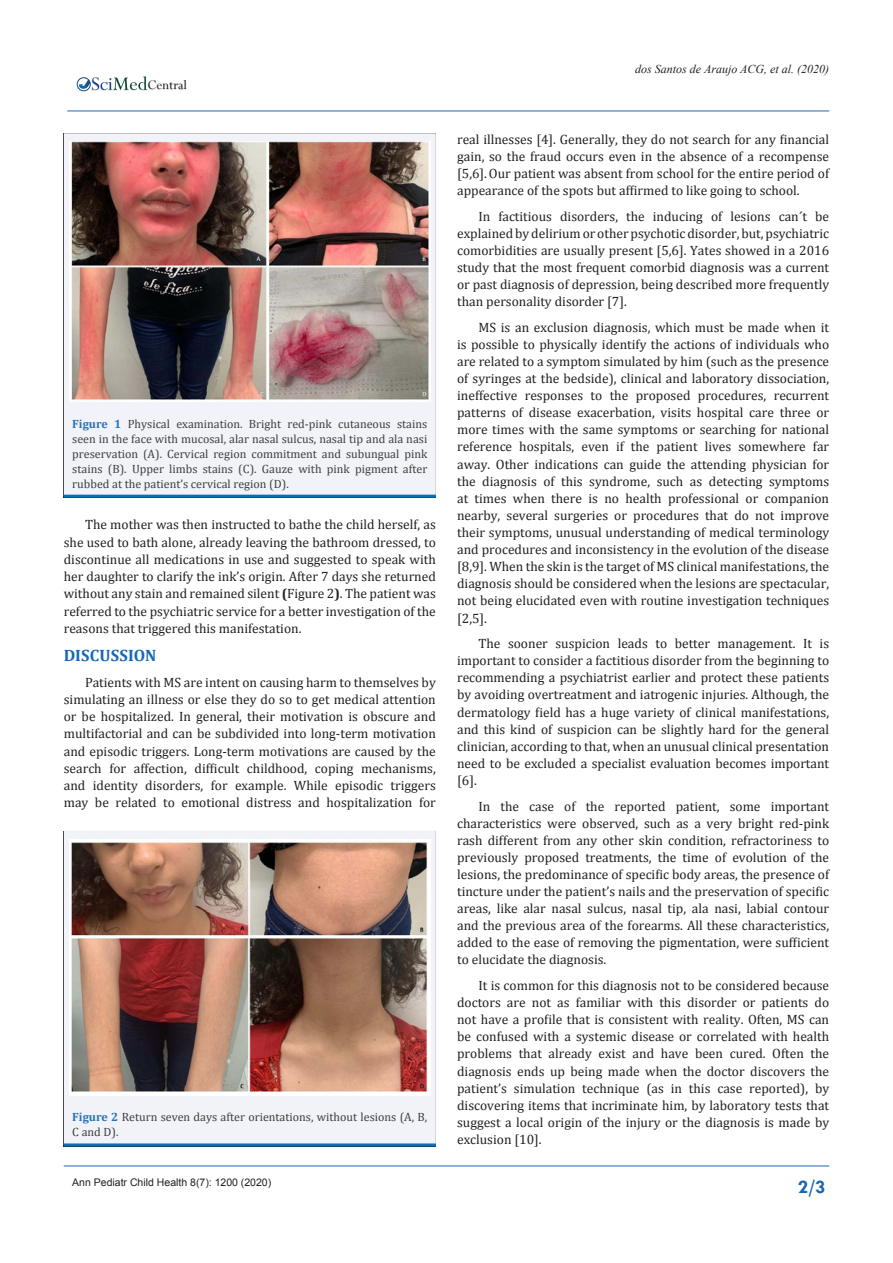
<style>
.page{position:relative;width:893px;height:1263px;background:#fff}
.page>*{position:absolute;margin:0;border:0;box-sizing:border-box;transform-origin:0 0}
.t1{font:700 19.5px "Tw Cen";color:#1768b4}
.t2{font:700 16.5px "Cambria";letter-spacing:.01em;color:#1768b4}
.t3{font:14.55px "Perpetua";color:#211e1e}
.t4{font:13.5px/17.1px "Cambria";color:#231f20;text-align:justify}
.t5{font:12px/15px "Cambria";color:#3e3e3f;text-align:justify}
.t6{font:italic 12px "Times New Roman";color:#231f20}
.t7{font:10.5px "Arial";color:#231f20}
.s1{font-weight:700;color:#2a71b8}
.s2{font-weight:700}
</style>
<div class="page">
<img style="left:92px;top:80px;width:95px;height:11px">
<div style="left:77px;top:77px;width:14px;height:14px;border:1px solid #074d7c;border-radius:50%"></div>
<svg style="left:79px;top:76px;width:68px;height:14px"></svg>
<hr style="left:64px;top:1166px;width:765px;height:1px;background:#1768b4">
<hr style="left:67px;top:111px;width:762px;height:1px;background:#1768b4">
<div style="left:64px;top:133px;width:372px;height:362px;background:#f1f3f9"></div>
<hr style="left:64px;top:495px;width:372px;height:3px;background:#0072bc">
<img style="left:69px;top:142px;width:361px;height:259px">
<div style="left:64px;top:831px;width:372px;height:312px;background:#f1f3f9"></div>
<hr style="left:64px;top:1143px;width:372px;height:3px;background:#0072bc">
<img style="left:69px;top:839px;width:361px;height:256px">
<p class="t3" style="left:148px;top:76px;width:41px">Central</p>
<p class="t5" style="left:72px;top:416px;width:357px"><span class="s1">Figure 1</span> Physical examination. Bright red-pink cutaneous stains seen in the face with mucosal, alar nasal sulcus, nasal tip and ala nasi preservation (A). Cervical region commitment and subungual pink stains (B). Upper limbs stains (C). Gauze with pink pigment after rubbed at the patient’s cervical region (D).</p>
<p class="t4" style="left:64px;top:516px;width:374px;text-indent:21px">The mother was then instructed to bathe the child herself, as she used to bath alone, already leaving the bathroom dressed, to discontinue all medications in use and suggested to speak with her daughter to clarify the ink’s origin. After 7 days she returned without any stain and remained silent <span class="s2">(</span>Figure 2<span class="s2">)</span>. The patient was referred to the psychiatric service for a better investigation of the reasons that triggered this manifestation.</p>
<p class="t2" style="left:64px;top:644px;width:94px">DISCUSSION</p>
<p class="t4" style="left:64px;top:673px;width:374px;text-indent:21px">Patients with MS are intent on causing harm to themselves by simulating an illness or else they do so to get medical attention or be hospitalized. In general, their motivation is obscure and multifactorial and can be subdivided into long-term motivation and episodic triggers. Long-term motivations are caused by the search for affection, difficult childhood, coping mechanisms, and identity disorders, for example. While episodic triggers may be related to emotional distress and hospitalization for</p>
<p class="t5" style="left:72px;top:1110px;width:357px"><span class="s1">Figure 2</span> Return seven days after orientations, without lesions (A, B,<br>C and D).</p>
<p class="t6" style="left:635px;top:61px;width:195px">dos Santos de Araujo ACG, et al. (2020)</p>
<p class="t4" style="left:457px;top:131px;width:374px">real illnesses [4]. Generally, they do not search for any financial gain, so the fraud occurs even in the absence of a recompense [5,6].Our patient was absent from school for the entire period of appearance of the spots but affirmed to like going to school.</p>
<p class="t4" style="left:457px;top:207px;width:374px;text-indent:21px">In factitious disorders, the inducing of lesions can´t be explained by delirium or other psychotic disorder, but, psychiatric comorbidities are usually present [5,6]. Yates showed in a 2016 study that the most frequent comorbid diagnosis was a current or past diagnosis of depression, being described more frequently than personality disorder [7].</p>
<p class="t4" style="left:457px;top:319px;width:374px;text-indent:21px">MS is an exclusion diagnosis, which must be made when it is possible to physically identify the actions of individuals who are related to a symptom simulated by him (such as the presence of syringes at the bedside), clinical and laboratory dissociation, ineffective responses to the proposed procedures, recurrent patterns of disease exacerbation, visits hospital care three or more times with the same symptoms or searching for national reference hospitals, even if the patient lives somewhere far away. Other indications can guide the attending physician for the diagnosis of this syndrome, such as detecting symptoms at times when there is no health professional or companion nearby, several surgeries or procedures that do not improve their symptoms, unusual understanding of medical terminology and procedures and inconsistency in the evolution of the disease [8,9]. When the skin is the target of MS clinical manifestations, the diagnosis should be considered when the lesions are spectacular, not being elucidated even with routine investigation techniques [2,5].</p>
<p class="t4" style="left:457px;top:635px;width:374px;text-indent:21px">The sooner suspicion leads to better management. It is important to consider a factitious disorder from the beginning to recommending a psychiatrist earlier and protect these patients by avoiding overtreatment and iatrogenic injuries. Although, the dermatology field has a huge variety of clinical manifestations, and this kind of suspicion can be slightly hard for the general clinician, according to that, when an unusual clinical presentation need to be excluded a specialist evaluation becomes important [6].</p>
<p class="t4" style="left:457px;top:797px;width:374px;text-indent:21px">In the case of the reported patient, some important characteristics were observed, such as a very bright red-pink rash different from any other skin condition, refractoriness to previously proposed treatments, the time of evolution of the lesions, the predominance of specific body areas, the presence of tincture under the patient’s nails and the preservation of specific areas, like alar nasal sulcus, nasal tip, ala nasi, labial contour and the previous area of the forearms. All these characteristics, added to the ease of removing the pigmentation, were sufficient to elucidate the diagnosis.</p>
<p class="t4" style="left:457px;top:977px;width:374px;text-indent:21px">It is common for this diagnosis not to be considered because doctors are not as familiar with this disorder or patients do not have a profile that is consistent with reality. Often, MS can be confused with a systemic disease or correlated with health problems that already exist and have been cured. Often the diagnosis ends up being made when the doctor discovers the patient’s simulation technique (as in this case reported), by discovering items that incriminate him, by laboratory tests that suggest a local origin of the injury or the diagnosis is made by exclusion [10].</p>
<p class="t7" style="left:72px;top:1175px;width:201px">Ann Pediatr Child Health 8(7): 1200 (2020)</p>
<p class="t1" style="left:798px;top:1175px;width:29px">2/3</p>
</div>
